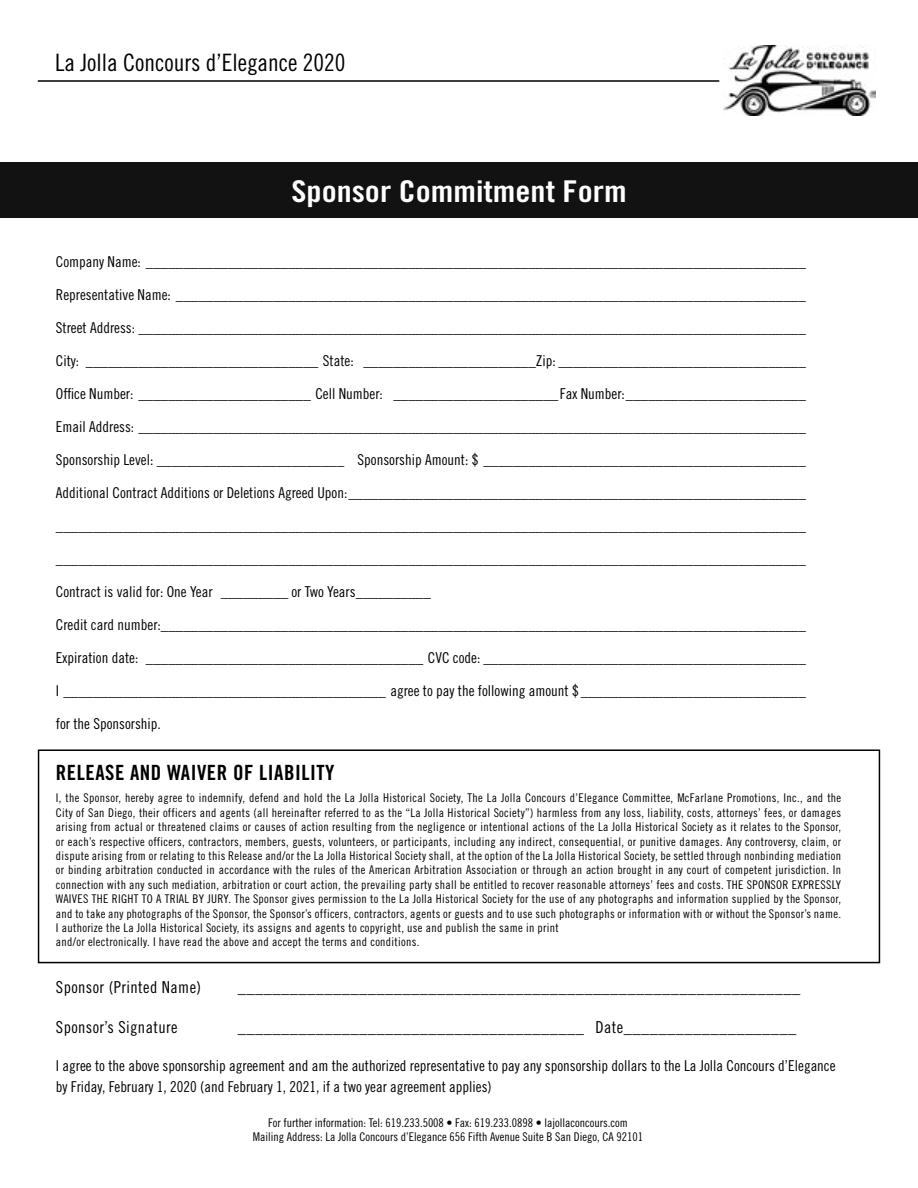
<style>
.page{position:relative;width:918px;height:1188px;background:#fff}
.page>*{position:absolute;margin:0;border:0;box-sizing:border-box;transform-origin:0 0}
.t1{font:30px "Trade Gothic LT Std Bd Cn 20";color:#fff;scale:1.13 1}
.t2{font:24px "Trade Gothic LT Std Cn 18";color:#000}
.t3{font:21px "Trade Gothic LT Std Bd Cn 20";letter-spacing:.025em;color:#000}
.t4{font:16.5px "Trade Gothic LT Std Cn 18";letter-spacing:.025em;color:#000}
.t5{font:15px/21.6px "Trade Gothic LT Std Cn 18";color:#000}
.t6{font:12px/14.4px "Trade Gothic LT Std Cn 18";letter-spacing:.025em;color:#000}
.t7{font:12px/14.4px "Trade Gothic LT Std Cn 18";color:#000;text-align:center}
</style>
<div class="page">
<hr style="left:38px;top:80px;width:681px;height:2px;background:#000">
<img style="left:724px;top:45px;width:152px;height:71px">
<div style="left:0;top:162px;width:918px;height:56px;background:#121213"></div>
<div style="left:38px;top:749px;width:842px;height:214px;border:2px solid #000"></div>
<h2 class="t2" style="left:55px;top:49px;width:292px">La Jolla Concours d’Elegance 2020</h2>
<h1 class="t1" style="left:292px;top:173px;width:298px">Sponsor Commitment Form</h1>
<p class="t5" style="left:56px;top:251px;width:752px">Company Name: ________________________________________________________________________________________</p>
<p class="t5" style="left:56px;top:284px;width:752px">Representative Name: ____________________________________________________________________________________</p>
<p class="t5" style="left:56px;top:317px;width:752px">Street Address: _________________________________________________________________________________________</p>
<p class="t5" style="left:56px;top:350px;width:752px">City: _______________________________ State: _______________________Zip: _________________________________</p>
<p class="t5" style="left:56px;top:383px;width:752px">Office Number: _______________________ Cell Number: ______________________Fax Number:________________________</p>
<p class="t5" style="left:56px;top:416px;width:752px">Email Address: _________________________________________________________________________________________</p>
<p class="t5" style="left:56px;top:449px;width:752px">Sponsorship Level: _________________________ Sponsorship Amount: $ ___________________________________________</p>
<p class="t5" style="left:56px;top:482px;width:752px">Additional Contract Additions or Deletions Agreed Upon:_____________________________________________________________</p>
<p class="t5" style="left:56px;top:515px;width:752px">____________________________________________________________________________________________________</p>
<p class="t5" style="left:56px;top:548px;width:752px">____________________________________________________________________________________________________</p>
<p class="t5" style="left:56px;top:581px;width:376px">Contract is valid for: One Year _________ or Two Years__________</p>
<p class="t5" style="left:56px;top:614px;width:752px">Credit card number:______________________________________________________________________________________</p>
<p class="t5" style="left:56px;top:647px;width:752px">Expiration date: _____________________________________ CVC code: ___________________________________________</p>
<p class="t5" style="left:56px;top:680px;width:752px">I ___________________________________________ agree to pay the following amount $ ______________________________</p>
<p class="t5" style="left:56px;top:713px;width:106px">for the Sponsorship.</p>
<h3 class="t3" style="left:56px;top:760px;width:280px">RELEASE AND WAIVER OF LIABILITY</h3>
<p class="t6" style="left:56px;top:791px;width:787px">I, the Sponsor, hereby agree to indemnify, defend and hold the La Jolla Historical Society, The La Jolla Concours d’Elegance Committee, McFarlane Promotions, Inc., and the City of San Diego, their officers and agents (all hereinafter referred to as the “La Jolla Historical Society”) harmless from any loss, liability, costs, attorneys’ fees, or damages arising from actual or threatened claims or causes of action resulting from the negligence or intentional actions of the La Jolla Historical Society as it relates to the Sponsor, or each’s respective officers, contractors, members, guests, volunteers, or participants, including any indirect, consequential, or punitive damages. Any controversy, claim, or dispute arising from or relating to this Release and/or the La Jolla Historical Society shall, at the option of the La Jolla Historical Society, be settled through nonbinding mediation or binding arbitration conducted in accordance with the rules of the American Arbitration Association or through an action brought in any court of competent jurisdiction. In connection with any such mediation, arbitration or court action, the prevailing party shall be entitled to recover reasonable attorneys’ fees and costs. THE SPONSOR EXPRESSLY WAIVES THE RIGHT TO A TRIAL BY JURY. The Sponsor gives permission to the La Jolla Historical Society for the use of any photographs and information supplied by the Sponsor, and to take any photographs of the Sponsor, the Sponsor’s officers, contractors, agents or guests and to use such photographs or information with or without the Sponsor’s name.<br>I authorize the La Jolla Historical Society, its assigns and agents to copyright, use and publish the same in print<br>and/or electronically. I have read the above and accept the terms and conditions.</p>
<p class="t4" style="left:56px;top:978px;width:147px">Sponsor (Printed Name)</p>
<p class="t4" style="left:238px;top:978px;width:564px">_________________________________________________________________</p>
<p class="t4" style="left:56px;top:1017px;width:123px">Sponsor’s Signature</p>
<p class="t4" style="left:238px;top:1017px;width:560px">________________________________________ Date____________________</p>
<p class="t5" style="left:56px;top:1054px;width:781px">I agree to the above sponsorship agreement and am the authorized representative to pay any sponsorship dollars to the La Jolla Concours d’Elegance by Friday, February 1, 2020 (and February 1, 2021, if a two year agreement applies)</p>
<p class="t7" style="left:253px;top:1115px;width:392px">For further information: Tel: 619.233.5008 • Fax: 619.233.0898 • lajollaconcours.com<br>Mailing Address: La Jolla Concours d’Elegance 656 Fifth Avenue Suite B San Diego, CA 92101</p>
</div>
